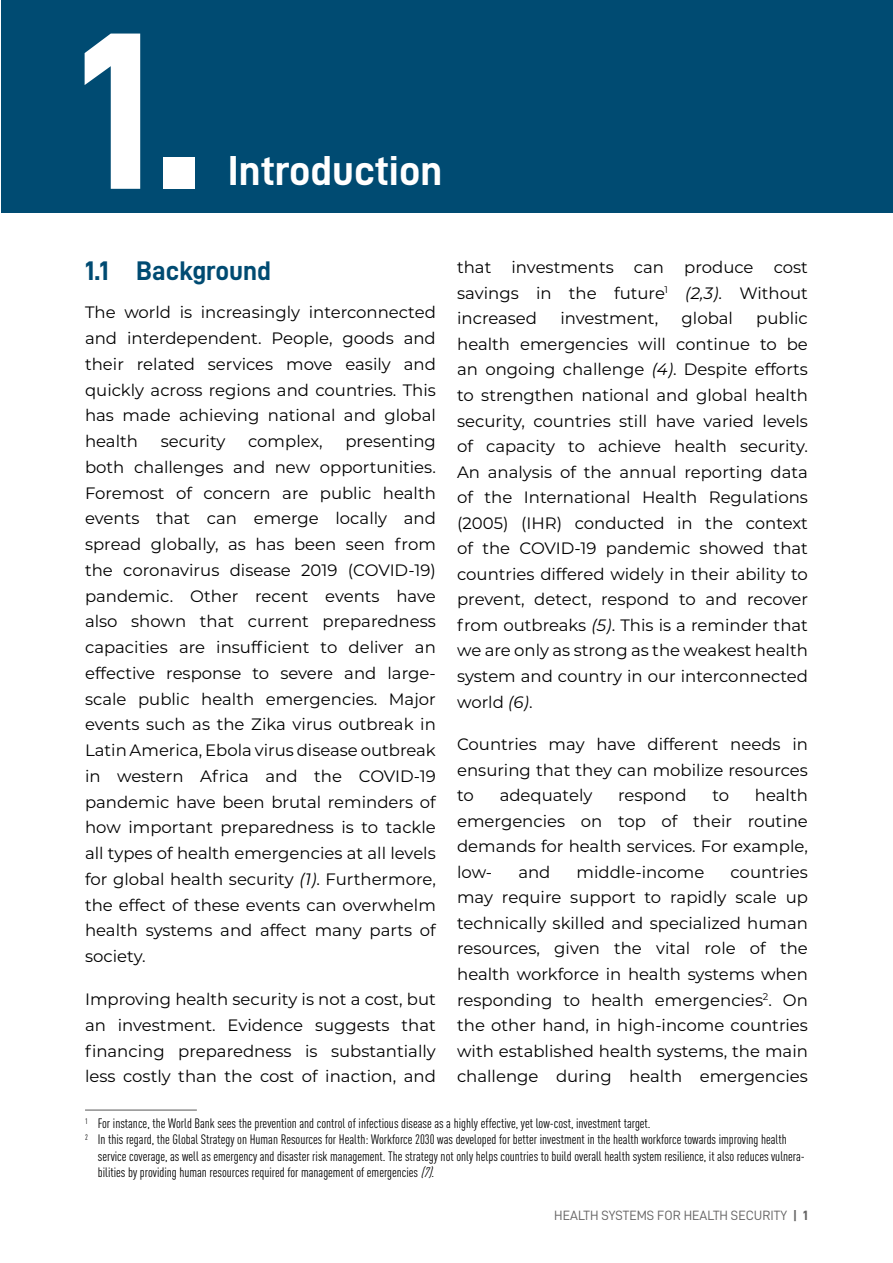
<style>
.page{position:relative;width:893px;height:1263px;background:#fff}
.page>*{position:absolute;margin:0;border:0;box-sizing:border-box;transform-origin:0 0}
.t1{font:225px "D DIN Bold";color:#fff}
.t2{font:42px "D DIN Bold";color:#fff}
.t3{font:27px "D DIN Bold";color:#004b72}
.t4{font:16.5px/25.5px "Montserrat";color:#000;text-align:justify}
.t5{font:13.5px "DIN Cond";color:#000}
.t6{font:13.5px "D DIN";color:#646363}
.s1{font-style:italic}
.s2{font-family:"D DIN Bold"}
</style>
<div class="page">
<div style="left:2px;top:0;width:891px;height:213px;background:#004b72"></div>
<hr style="left:85px;top:1110px;width:112px;height:1px;background:#575756">
<h1 class="t1" style="left:77px;top:-13px;width:128px">1.</h1>
<h2 class="t2" style="left:228px;top:147px;width:216px">Introduction</h2>
<p class="t4" style="left:457px;top:254px;width:352px">that investments can produce cost savings in the future<sup>1</sup> <span class="s1">(2,3)</span>. Without increased</p>
<h3 class="t3" style="left:85px;top:255px;width:188px">1.1 Background</h3>
<p class="t4" style="left:85px;top:299px;width:352px">The world is increasingly interconnected and interdependent. People, goods and their related services move easily and quickly across regions and countries. This has made achieving national and global health</p>
<p class="t4" style="left:457px;top:305px;width:352px;text-indent:299px">public health emergencies will continue to be an ongoing challenge <span class="s1">(4)</span>. Despite efforts to strengthen national and global health security, countries still have varied levels of capacity to achieve health security.<br>An analysis of the annual reporting data of the International Health Regulations (2005) (IHR) conducted in the context of the COVID-19 pandemic showed that countries differed widely in their ability to prevent, detect, respond to and recover from outbreaks <span class="s1">(5)</span>. This is a reminder that we are only as strong as the weakest health system and country in our interconnected world <span class="s1">(6)</span>.</p>
<p class="t4" style="left:457px;top:731px;width:352px">Countries may have different needs in ensuring that they can mobilize resources to</p>
<p class="t4" style="left:560px;top:305px;width:99px">investment,</p>
<p class="t4" style="left:682px;top:305px;width:53px">global</p>
<p class="t4" style="left:85px;top:428px;width:352px;text-indent:260px">presenting both challenges and new opportunities.<br>Foremost of concern are public health events that can emerge locally and spread globally, as has been seen from the coronavirus disease 2019 (COVID-19) pandemic. Other recent events have also shown that current preparedness capacities are insufficient to deliver an effective response to severe and large&shy;scale public health emergencies. Major events such as the Zika virus outbreak in Latin America, Ebola virus disease outbreak in western Africa and the COVID-19 pandemic have been brutal reminders of how important preparedness is to tackle all types of health emergencies at all levels for global health security <span class="s1">(1)</span>. Furthermore, the effect of these events can overwhelm health systems and affect many parts of society.</p>
<p class="t4" style="left:85px;top:986px;width:352px">Improving health security is not a cost, but an investment. Evidence suggests that financing preparedness is substantially less costly than the cost of inaction, and</p>
<p class="t4" style="left:161px;top:428px;width:66px">security</p>
<p class="t4" style="left:248px;top:428px;width:76px">complex,</p>
<p class="t4" style="left:457px;top:782px;width:352px;text-indent:298px">health emergencies on top of their routine demands for health services. For example, low-</p>
<p class="t4" style="left:500px;top:782px;width:94px">adequately</p>
<p class="t4" style="left:618px;top:782px;width:70px">respond</p>
<p class="t4" style="left:712px;top:782px;width:18px">to</p>
<p class="t4" style="left:457px;top:859px;width:352px;text-indent:273px">countries may require support to rapidly scale up technically skilled and specialized human resources, given the vital role of the health workforce in health systems when responding to health emergencies<sup>2</sup>. On the other hand, in high-income countries with established health systems, the main challenge during health emergencies</p>
<p class="t5" style="left:85px;top:1115px;width:567px"><sup>1</sup> For instance, the World Bank sees the prevention and control of infectious disease as a highly effective, yet low-cost, investment target.</p>
<p class="t5" style="left:85px;top:1132px;width:703px"><sup>2</sup> In this regard, the Global Strategy on Human Resources for Health: Workforce 2030 was developed for better investment in the health workforce towards improving health</p>
<p class="t5" style="left:98px;top:1148px;width:709px">service coverage, as well as emergency and disaster risk management. The strategy not only helps countries to build overall health system resilience, it also reduces vulnera-</p>
<p class="t5" style="left:98px;top:1164px;width:339px">bilities by providing human resources required for management of emergencies <span class="s1">(7)</span>.</p>
<p class="t4" style="left:518px;top:859px;width:34px">and</p>
<p class="t4" style="left:577px;top:859px;width:129px">middle-income</p>
<p class="t6" style="left:554px;top:1208px;width:255px">HEALTH SYSTEMS FOR HEALTH SECURITY <span class="s2">| 1</span></p>
</div>
